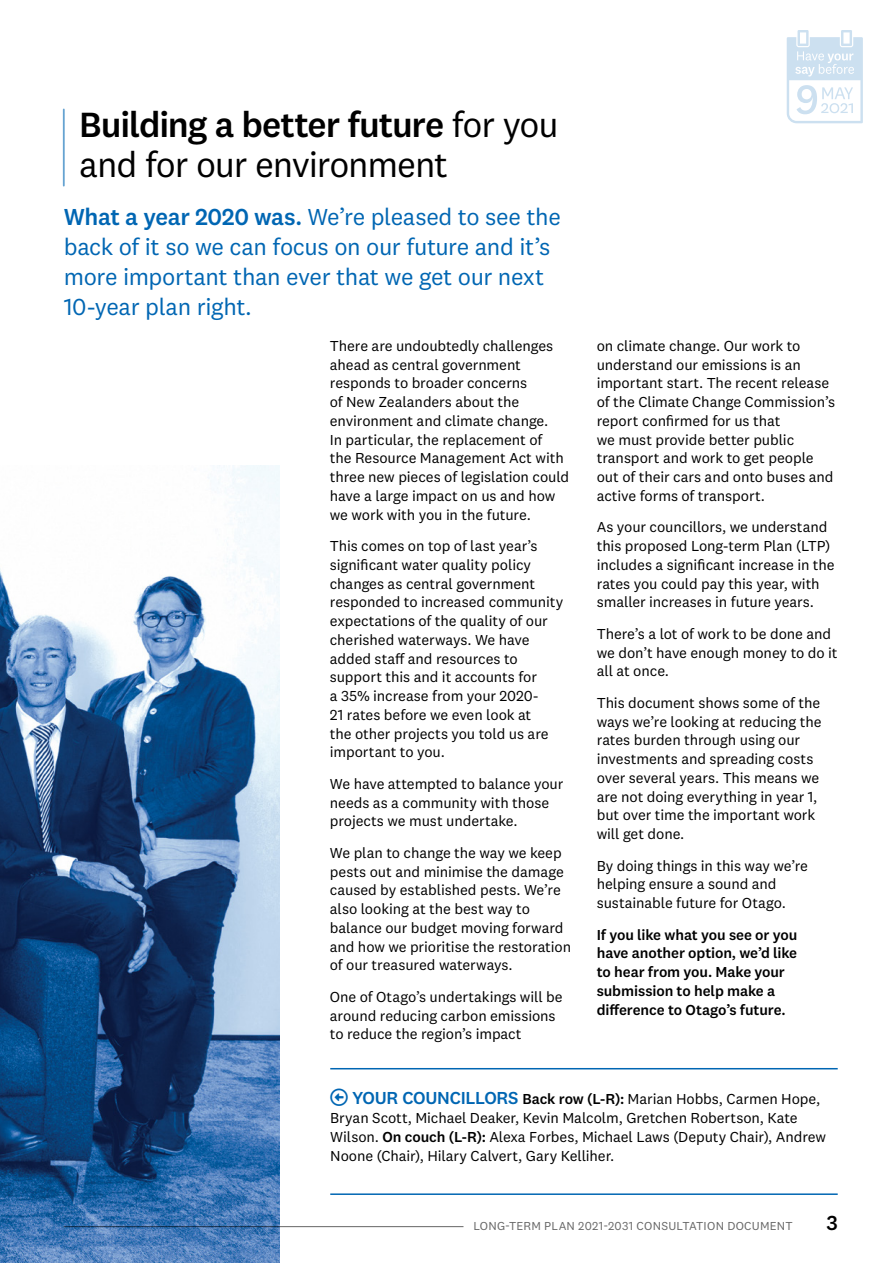
<style>
.page{position:relative;width:893px;height:1263px;background:#fff}
.page>*{position:absolute;margin:0;border:0;box-sizing:border-box;transform-origin:0 0}
.t1{font:36.3px/39.9px "National 2";letter-spacing:-.03em;color:#000}
.t2{font:24px/30px "National 2";letter-spacing:-.015em;color:#0066b3}
.t3{font:500 21px "National 2";color:#000}
.t4{font:15px/18.8px "National 2";letter-spacing:-.005em;color:#000}
.t5{font:500 15px/18.8px "National 2";letter-spacing:-.005em;color:#000}
.t6{font:12px "National 2";letter-spacing:.02em;color:#666}
.s1{font-weight:500}
.s2{color:#0066b3}
.s3{font-weight:500;font-size:18px;color:#0066b3}
</style>
<div class="page">
<hr style="left:63px;top:109px;width:2px;height:77px;background:#66a3d1">
<img style="left:0;top:465px;width:279px;height:798px">
<hr style="left:330px;top:1068px;width:508px;height:1px;background:#0066b3">
<hr style="left:330px;top:1193px;width:508px;height:2px;background:#0066b3">
<hr style="left:64px;top:1226px;width:399px;height:1px;background:#666">
<svg style="left:787px;top:30px;width:76px;height:93px"></svg>
<h1 class="t1" style="left:79px;top:104px;width:481px"><span class="s1">Building a better future</span> for you and for our environment</h1>
<h2 class="t2" style="left:64px;top:202px;width:499px"><span class="s1">What a year 2020 was.</span> We’re pleased to see the back of it so we can focus on our future and it’s more important than ever that we get our next 10-year plan right.</h2>
<p class="t4" style="left:330px;top:336px;width:241px">There are undoubtedly challenges ahead as central government responds to broader concerns<br>of New Zealanders about the environment and climate change.<br>In particular, the replacement of<br>the Resource Management Act with three new pieces of legislation could have a large impact on us and how we work with you in the future.</p>
<p class="t4" style="left:330px;top:536px;width:235px">This comes on top of last year’s significant water quality policy changes as central government responded to increased community expectations of the quality of our cherished waterways. We have added staff and resources to support this and it accounts for<br>a 35% increase from your 2020-<br>21 rates before we even look at<br>the other projects you told us are important to you.</p>
<p class="t4" style="left:330px;top:774px;width:235px">We have attempted to balance your needs as a community with those projects we must undertake.</p>
<p class="t4" style="left:330px;top:843px;width:243px">We plan to change the way we keep pests out and minimise the damage caused by established pests. We’re also looking at the best way to balance our budget moving forward and how we prioritise the restoration of our treasured waterways.</p>
<p class="t4" style="left:330px;top:987px;width:234px">One of Otago’s undertakings will be around reducing carbon emissions to reduce the region’s impact</p>
<p class="t4" style="left:597px;top:336px;width:240px">on climate change. Our work to understand our emissions is an important start. The recent release of the Climate Change Commission’s report confirmed for us that<br>we must provide better public transport and work to get people out of their cars and onto buses and active forms of transport.</p>
<p class="t4" style="left:597px;top:518px;width:239px">As your councillors, we understand this proposed Long-term Plan (LTP) includes a significant increase in the rates you could pay this year, with smaller increases in future years.</p>
<p class="t4" style="left:597px;top:624px;width:242px">There’s a lot of work to be done and we don’t have enough money to do it all at once.</p>
<p class="t4" style="left:597px;top:693px;width:226px">This document shows some of the ways we’re looking at reducing the rates burden through using our investments and spreading costs over several years. This means we are not doing everything in year 1, but over time the important work will get done.</p>
<p class="t4" style="left:597px;top:856px;width:213px">By doing things in this way we’re helping ensure a sound and sustainable future for Otago.</p>
<p class="t5" style="left:597px;top:925px;width:202px">If you like what you see or you have another option, we’d like to hear from you. Make your submission to help make a difference to Otago’s future.</p>
<p class="t4" style="left:330px;top:1090px;width:497px"><span class="s2">□●▼●●▼</span> <span class="s3">YOUR COUNCILLORS</span> <span class="s1">Back row (L-R):</span> Marian Hobbs, Carmen Hope, Bryan Scott, Michael Deaker, Kevin Malcolm, Gretchen Robertson, Kate Wilson. <span class="s1">On couch (L-R):</span> Alexa Forbes, Michael Laws (Deputy Chair), Andrew Noone (Chair), Hilary Calvert, Gary Kelliher.</p>
<p class="t6" style="left:473px;top:1219px;width:321px">LONG-TERM PLAN 2021-2031 CONSULTATION DOCUMENT</p>
<h3 class="t3" style="left:826px;top:1210px;width:13px">3</h3>
</div>
